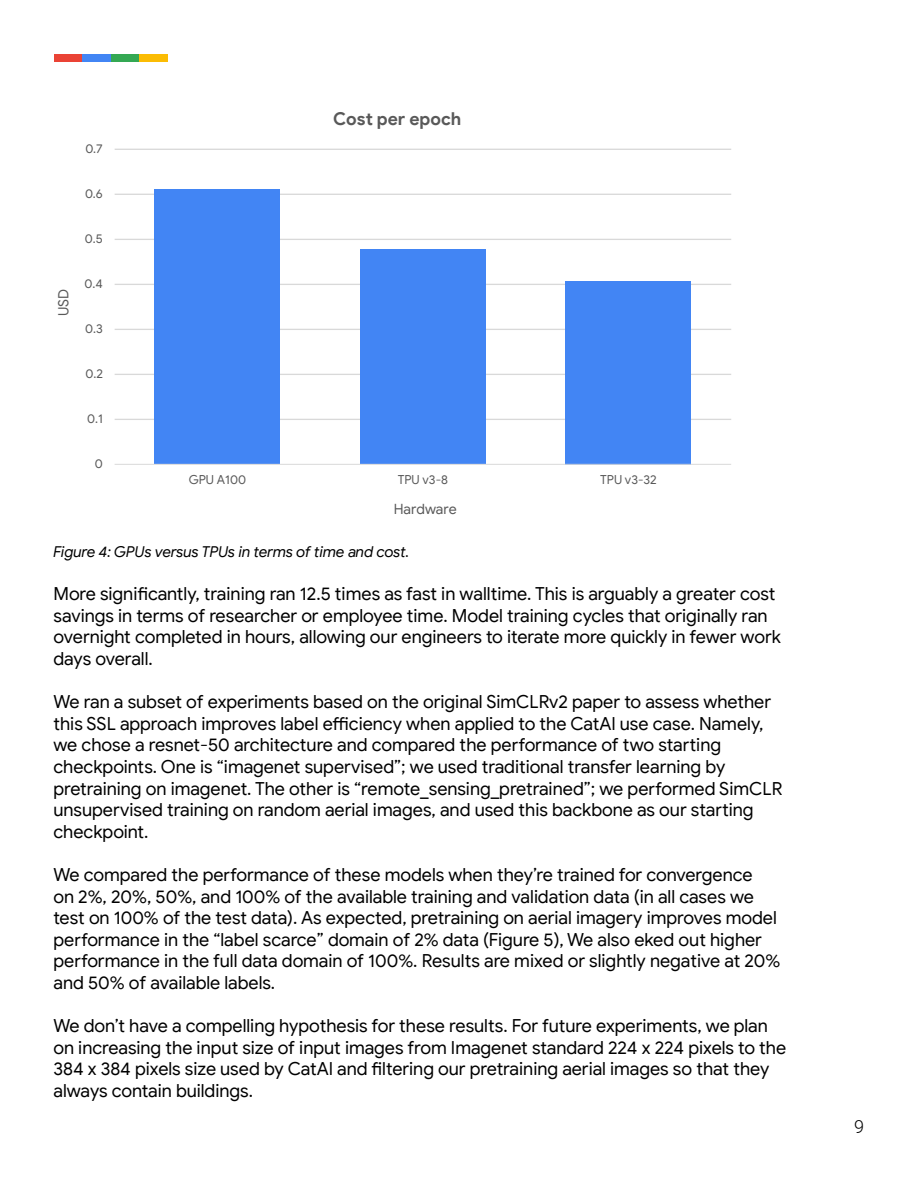
<style>
.page{position:relative;width:918px;height:1188px;background:#fff}
.page>*{position:absolute;margin:0;border:0;box-sizing:border-box;transform-origin:0 0}
.Paragraph_Style{font:18px/21.6px "Google Sans";color:#000}
.t1{font:300 18px "Roboto";color:#000}
.t2{font:700 17.7px "Google Sans Display";color:#595959}
.Paragraph_Style-2{font:italic 15px "Google Sans";color:#000}
.t3{font:14.1px "Google Sans";color:#595959}
.t4{font:12.45px "Google Sans";color:#595959}
</style>
<div class="page">
<div style="left:54px;top:54px;width:28px;height:8px;background:#ea4335"></div>
<div style="left:82px;top:54px;width:29px;height:8px;background:#4285f4"></div>
<div style="left:111px;top:54px;width:28px;height:8px;background:#34a853"></div>
<div style="left:139px;top:54px;width:29px;height:8px;background:#fbbc04"></div>
<hr style="left:115px;top:419px;width:616px;height:1px;background:#d9d9d9">
<hr style="left:115px;top:374px;width:616px;height:1px;background:#d9d9d9">
<hr style="left:115px;top:329px;width:616px;height:1px;background:#d9d9d9">
<hr style="left:115px;top:284px;width:616px;height:1px;background:#d9d9d9">
<hr style="left:115px;top:239px;width:616px;height:1px;background:#d9d9d9">
<hr style="left:115px;top:194px;width:616px;height:1px;background:#d9d9d9">
<hr style="left:115px;top:149px;width:616px;height:1px;background:#d9d9d9">
<div style="left:155px;top:190px;width:125px;height:274px;background:#4285f4"></div>
<div style="left:360px;top:249px;width:126px;height:215px;background:#4285f4"></div>
<div style="left:566px;top:281px;width:125px;height:183px;background:#4285f4"></div>
<hr style="left:115px;top:464px;width:616px;height:1px;background:#d9d9d9">
<p class="t3" style="left:55px;top:316px;width:29px;rotate:-90deg">USD</p>
<p class="t4" style="left:85px;top:141px;width:19px">0.7</p>
<p class="t4" style="left:85px;top:186px;width:19px">0.6</p>
<p class="t4" style="left:85px;top:231px;width:19px">0.5</p>
<p class="t4" style="left:85px;top:276px;width:20px">0.4</p>
<p class="t4" style="left:85px;top:321px;width:19px">0.3</p>
<p class="t4" style="left:85px;top:366px;width:19px">0.2</p>
<p class="t4" style="left:87px;top:411px;width:17px">0.1</p>
<p class="t4" style="left:95px;top:456px;width:10px">0</p>
<p class="t2" style="left:333px;top:108px;width:130px">Cost per epoch</p>
<p class="t4" style="left:189px;top:472px;width:59px">GPU A100</p>
<p class="t4" style="left:398px;top:472px;width:52px">TPU v3-8</p>
<p class="t4" style="left:600px;top:472px;width:58px">TPU v3-32</p>
<p class="t3" style="left:394px;top:500px;width:65px">Hardware</p>
<p class="Paragraph_Style-2" style="left:53px;top:543px;width:357px">Figure 4: GPUs versus TPUs in terms of time and cost.</p>
<p class="Paragraph_Style" style="left:53px;top:583px;width:729px">More significantly, training ran 12.5 times as fast in walltime. This is arguably a greater cost savings in terms of researcher or employee time. Model training cycles that originally ran overnight completed in hours, allowing our engineers to iterate more quickly in fewer work days overall.</p>
<p class="Paragraph_Style" style="left:53px;top:691px;width:730px">We ran a subset of experiments based on the original SimCLRv2 paper to assess whether this SSL approach improves label efficiency when applied to the CatAI use case. Namely, we chose a resnet-50 architecture and compared the performance of two starting checkpoints. One is “imagenet supervised”; we used traditional transfer learning by pretraining on imagenet. The other is “remote_sensing_pretrained”; we performed SimCLR unsupervised training on random aerial images, and used this backbone as our starting checkpoint.</p>
<p class="Paragraph_Style" style="left:53px;top:864px;width:729px">We compared the performance of these models when they’re trained for convergence<br>on 2%, 20%, 50%, and 100% of the available training and validation data (in all cases we test on 100% of the test data). As expected, pretraining on aerial imagery improves model performance in the “label scarce” domain of 2% data (Figure 5), We also eked out higher performance in the full data domain of 100%. Results are mixed or slightly negative at 20% and 50% of available labels.</p>
<p class="Paragraph_Style" style="left:53px;top:1015px;width:734px">We don’t have a compelling hypothesis for these results. For future experiments, we plan on increasing the input size of input images from Imagenet standard 224 x 224 pixels to the 384 x 384 pixels size used by CatAI and filtering our pretraining aerial images so that they always contain buildings.</p>
<p class="t1" style="left:854px;top:1114px;width:11px">9</p>
</div>
